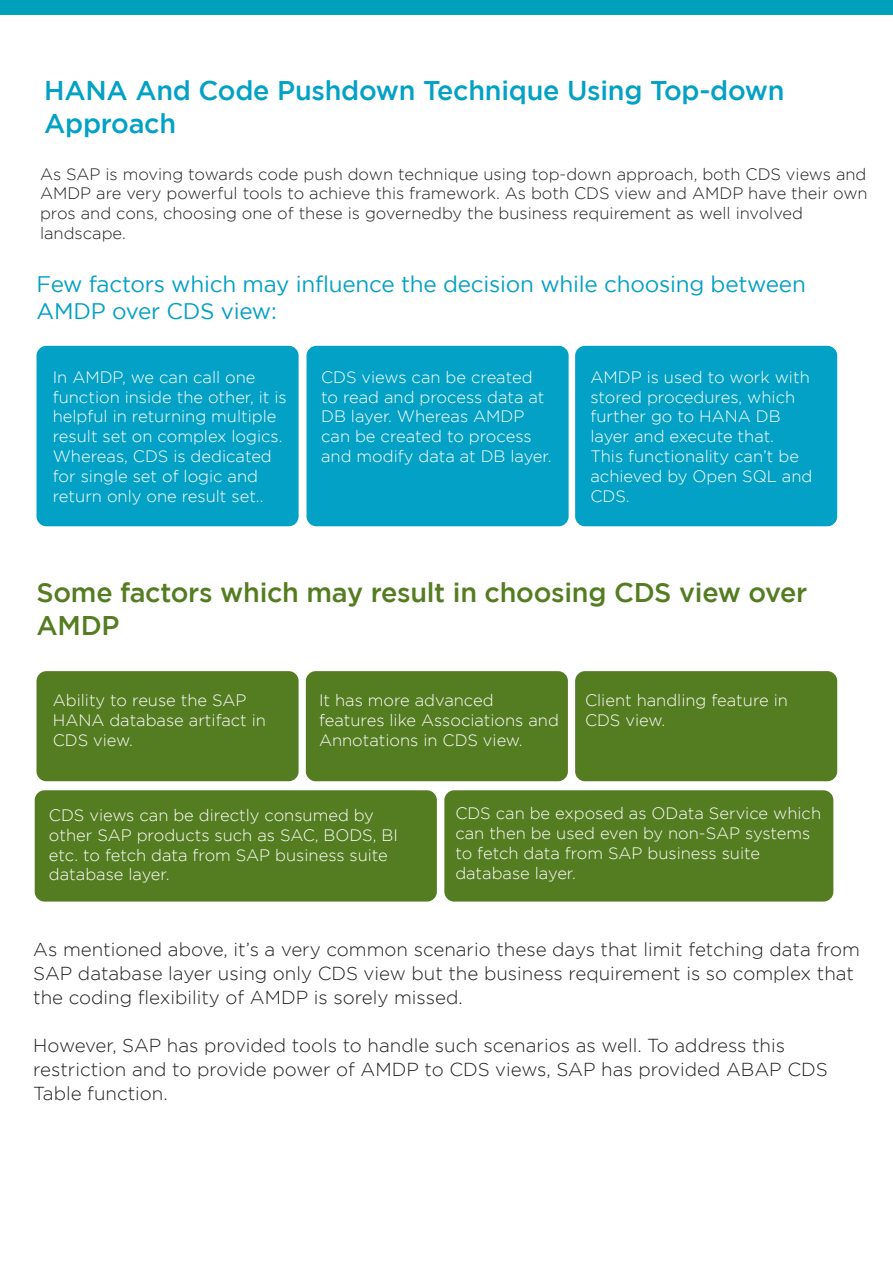
<style>
.page{position:relative;width:893px;height:1263px;background:#fff}
.page>*{position:absolute;margin:0;border:0;box-sizing:border-box;transform-origin:0 0}
.t1{font:500 27px/32.4px "Gotham";letter-spacing:-.01em;color:#547c21}
.t2{font:500 27px/32.4px "Gotham";letter-spacing:-.01em;color:#04a1c6}
.t3{font:22.5px/27px "Gotham";letter-spacing:-.01em;color:#04a1c6}
.t4{font:300 18.75px/24px "Gotham";color:#231f20}
.t5{font:300 16.5px/19.8px "Gotham";color:#fff}
.t6{font:300 16.5px/19.8px "Gotham";color:#231f20}
</style>
<div class="page">
<div style="left:0;top:0;width:893px;height:14px;background:#00a0ba"></div>
<div style="left:37px;top:346px;width:262px;height:180px;background:#04a1c6;border-radius:10px"></div>
<div style="left:37px;top:671px;width:262px;height:110px;background:#547c21;border-radius:10px"></div>
<div style="left:306px;top:671px;width:262px;height:110px;background:#547c21;border-radius:10px"></div>
<div style="left:444px;top:790px;width:389px;height:111px;background:#547c21;border-radius:10px"></div>
<div style="left:35px;top:790px;width:402px;height:111px;background:#547c21;border-radius:10px"></div>
<div style="left:575px;top:671px;width:262px;height:110px;background:#547c21;border-radius:10px"></div>
<div style="left:307px;top:346px;width:262px;height:180px;background:#04a1c6;border-radius:10px"></div>
<div style="left:575px;top:346px;width:262px;height:180px;background:#04a1c6;border-radius:10px"></div>
<h1 class="t2" style="left:44px;top:74px;width:742px">HANA And Code Pushdown Technique Using Top-down<br>Approach</h1>
<p class="t6" style="left:40px;top:164px;width:829px">As SAP is moving towards code push down technique using top-down approach, both CDS views and AMDP are very powerful tools to achieve this framework. As both CDS view and AMDP have their own pros and cons, choosing one of these is governedby the business requirement as well involved landscape.</p>
<h2 class="t3" style="left:37px;top:270px;width:771px">Few factors which may influence the decision while choosing between<br>AMDP over CDS view:</h2>
<p class="t5" style="left:53px;top:367px;width:236px">In AMDP, we can call one function inside the other, it is helpful in returning multiple result set on complex logics.<br>Whereas, CDS is dedicated for single set of logic and return only one result set..</p>
<p class="t5" style="left:321px;top:367px;width:232px">CDS views can be created to read and process data at<br>DB layer. Whereas AMDP can be created to process and modify data at DB layer.</p>
<p class="t5" style="left:590px;top:367px;width:223px">AMDP is used to work with stored procedures, which further go to HANA DB layer and execute that.<br>This functionality can’t be achieved by Open SQL and<br>CDS.</p>
<h1 class="t1" style="left:37px;top:576px;width:772px">Some factors which may result in choosing CDS view over<br>AMDP</h1>
<p class="t5" style="left:53px;top:690px;width:215px">Ability to reuse the SAP<br>HANA database artifact in<br>CDS view.</p>
<p class="t5" style="left:319px;top:690px;width:241px">It has more advanced features like Associations and<br>Annotations in CDS view.</p>
<p class="t5" style="left:585px;top:690px;width:204px">Client handling feature in<br>CDS view.</p>
<p class="t5" style="left:49px;top:805px;width:351px">CDS views can be directly consumed by other SAP products such as SAC, BODS, BI etc. to fetch data from SAP business suite database layer.</p>
<p class="t5" style="left:455px;top:803px;width:367px">CDS can be exposed as OData Service which can then be used even by non-SAP systems to fetch data from SAP business suite database layer.</p>
<p class="t4" style="left:33px;top:937px;width:828px">As mentioned above, it’s a very common scenario these days that limit fetching data from<br>SAP database layer using only CDS view but the business requirement is so complex that the coding flexibility of AMDP is sorely missed.</p>
<p class="t4" style="left:33px;top:1033px;width:796px">However, SAP has provided tools to handle such scenarios as well. To address this restriction and to provide power of AMDP to CDS views, SAP has provided ABAP CDS<br>Table function.</p>
</div>
